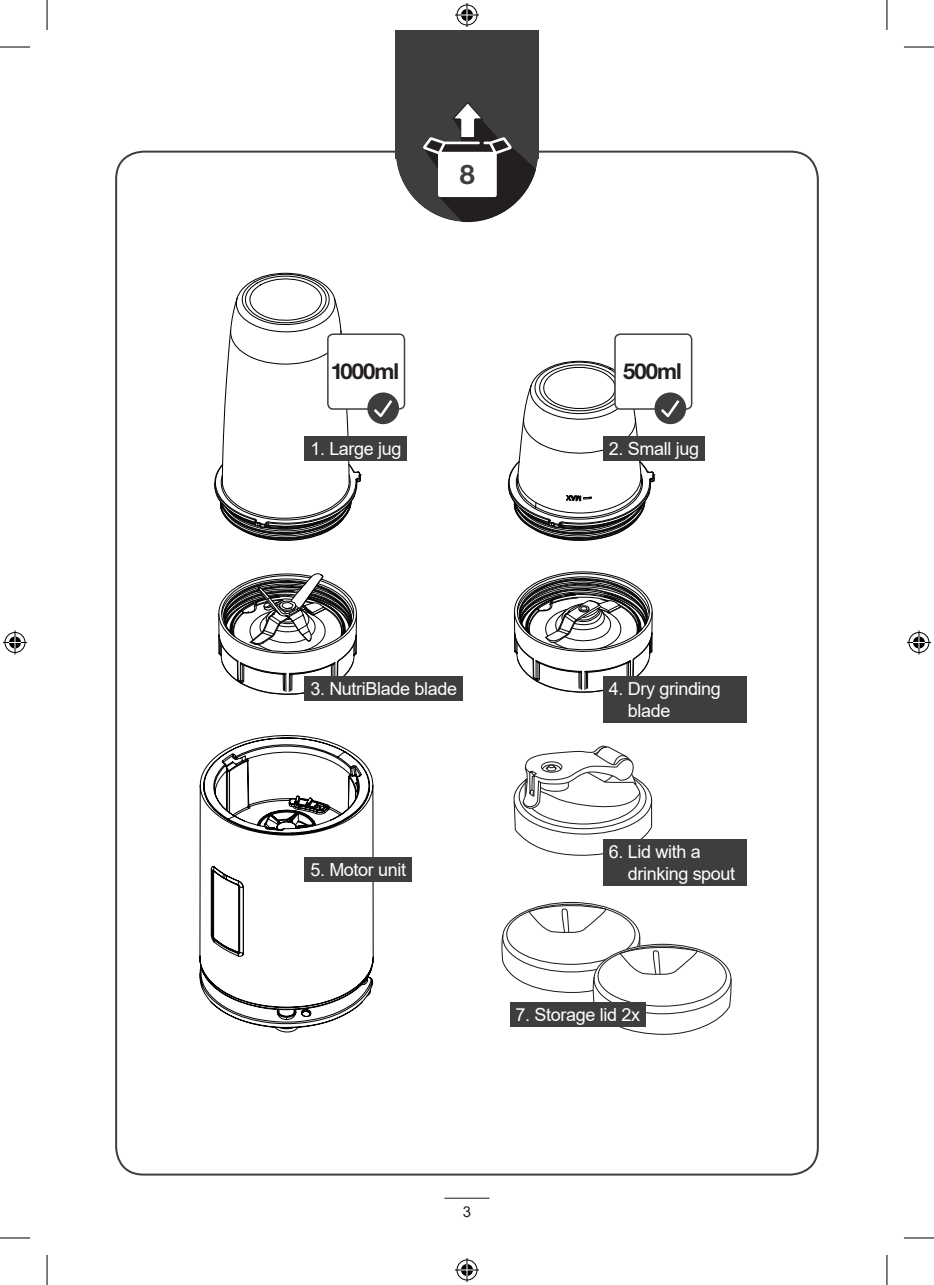
<style>
.page{position:relative;width:934px;height:1285px;background:#fff}
.page>*{position:absolute;margin:0;border:0;box-sizing:border-box;transform-origin:0 0}
.t1{font:700 27px "Helvetica Neue LT Pro";color:#3e3e3f}
.t2{font:700 22px "Helvetica Neue LT Pro";letter-spacing:-.04em;color:#231f20}
.t3{font:18px/22px "Arial";letter-spacing:-.02em;color:#fff}
.t4{font:15px "Arial";color:#231f20}
</style>
<div class="page">
<hr style="left:444px;top:1197px;width:45px;height:1px;background:#231f20">
<svg style="left:501px;top:901px;width:230px;height:134px"></svg>
<svg style="left:513px;top:745px;width:139px;height:111px"></svg>
<svg style="left:199px;top:735px;width:175px;height:298px"></svg>
<svg style="left:214px;top:272px;width:147px;height:269px"></svg>
<svg style="left:218px;top:573px;width:139px;height:122px"></svg>
<svg style="left:513px;top:571px;width:140px;height:122px"></svg>
<div style="left:395px;top:30px;width:143px;height:128px;background:#3e3e3f"></div>
<div style="left:395px;top:79px;width:143px;height:143px;background:#3e3e3f;border-radius:50%"></div>
<svg style="left:423px;top:102px;width:113px;height:120px"></svg>
<div style="left:439px;top:154px;width:55px;height:41px;background:#fff"></div>
<div style="left:328px;top:334px;width:76px;height:75px;background:#fff;border-radius:5px"></div>
<div style="left:327px;top:333px;width:78px;height:77px;border:2px solid #3e3e3f;border-radius:5px"></div>
<svg style="left:367px;top:392px;width:32px;height:32px"></svg>
<svg style="left:371px;top:397px;width:24px;height:23px"></svg>
<div style="left:614px;top:333px;width:78px;height:77px;border:2px solid #3e3e3f;border-radius:5px"></div>
<div style="left:654px;top:392px;width:32px;height:32px;background:#3e3e3f;border-radius:50%"></div>
<svg style="left:508px;top:360px;width:173px;height:181px"></svg>
<div style="left:304px;top:436px;width:103px;height:24px;background:#3e3e3f"></div>
<div style="left:603px;top:436px;width:101px;height:24px;background:#3e3e3f"></div>
<div style="left:304px;top:676px;width:158px;height:25px;background:#3e3e3f"></div>
<div style="left:603px;top:676px;width:142px;height:47px;background:#3e3e3f"></div>
<div style="left:603px;top:839px;width:142px;height:47px;background:#3e3e3f"></div>
<div style="left:509px;top:1002px;width:136px;height:25px;background:#3e3e3f"></div>
<div style="left:304px;top:857px;width:107px;height:25px;background:#3e3e3f"></div>
<hr style="left:0;top:47px;width:30px;height:1px;background:#000">
<hr style="left:903px;top:47px;width:30px;height:1px;background:#000">
<hr style="left:0;top:1237px;width:30px;height:1px;background:#000">
<hr style="left:903px;top:1237px;width:30px;height:1px;background:#000">
<hr style="left:47px;top:0;width:1px;height:30px;background:#000">
<hr style="left:47px;top:1255px;width:1px;height:30px;background:#000">
<hr style="left:886px;top:0;width:1px;height:30px;background:#000">
<hr style="left:886px;top:1255px;width:1px;height:30px;background:#000">
<svg style="left:455px;top:3px;width:24px;height:24px"></svg>
<svg style="left:455px;top:1258px;width:24px;height:24px"></svg>
<svg style="left:3px;top:630px;width:24px;height:24px"></svg>
<svg style="left:907px;top:630px;width:23px;height:24px"></svg>
<p class="t1" style="left:459px;top:158px;width:17px">8</p>
<p class="t2" style="left:330px;top:358px;width:70px">1000ml</p>
<p class="t2" style="left:623px;top:358px;width:60px">500ml</p>
<p class="t3" style="left:310px;top:437px;width:93px">1. Large jug</p>
<p class="t3" style="left:608px;top:437px;width:92px">2. Small jug</p>
<p class="t3" style="left:310px;top:678px;width:148px">3. NutriBlade blade</p>
<p class="t3" style="left:627px;top:678px;width:95px;text-indent:-19px">4. Dry grinding blade</p>
<p class="t3" style="left:310px;top:858px;width:97px">5. Motor unit</p>
<p class="t3" style="left:627px;top:841px;width:109px;text-indent:-19px">6. Lid with a drinking spout</p>
<p class="t3" style="left:515px;top:1004px;width:126px">7. Storage lid 2x</p>
<p class="t4" style="left:462px;top:1201px;width:10px">3</p>
</div>
